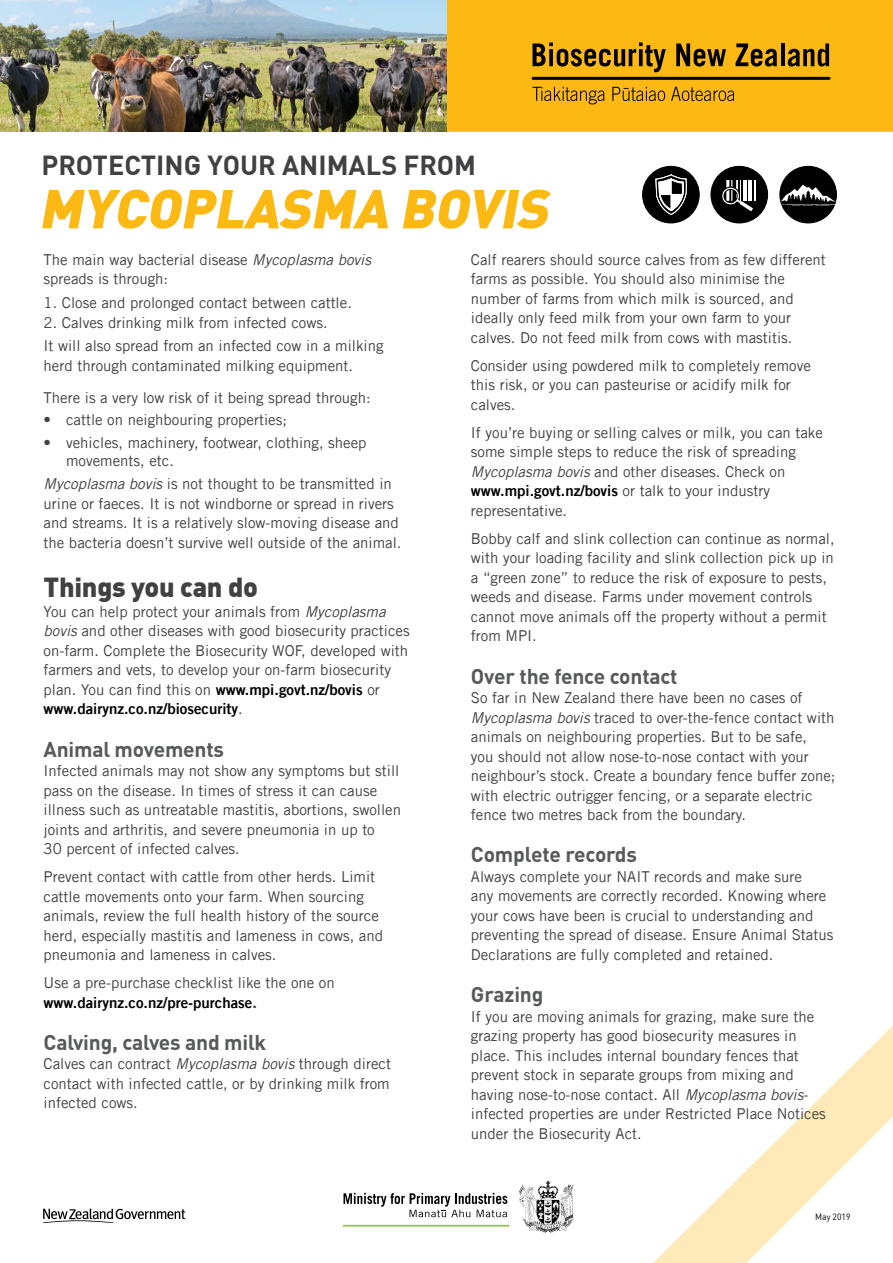
<style>
.page{position:relative;width:893px;height:1263px;background:#fff}
.page>*{position:absolute;margin:0;border:0;box-sizing:border-box;transform-origin:0 0}
.t1{font:italic 900 54px "DIN";color:#fdb913}
.t2{font:700 27px "DIN";color:#414042}
.t3{font:900 27px "DIN";letter-spacing:-.01em;color:#414042}
.t4{font:700 21px "DIN";letter-spacing:-.01em;color:#58595b}
.t5{font:15px/19.5px "Trade Gothic LT Std";color:#414042}
.t6{font:15px "Trade Gothic LT Std Bd 2";color:#000}
.t7{font:9px "DIN";color:#000;scale:.95 1}
.s1{font-style:italic}
.s2{font-family:"Trade Gothic LT Std Bd 2";color:#000}
.s3{font-family:"Trade Gothic LT Std";color:#414042}
.s4{font-family:"Trade Gothic LT Std";font-weight:700;font-size:16.5px;color:#414042}
</style>
<div class="page">
<div style="left:0;top:0;width:893px;height:132px;background:#fdb913"></div>
<svg style="left:653px;top:1026px;width:240px;height:237px"></svg>
<svg style="left:43px;top:1208px;width:142px;height:15px"></svg>
<img style="left:0;top:0;width:446px;height:132px">
<svg style="left:532px;top:43px;width:134px;height:29px"></svg>
<svg style="left:676px;top:43px;width:50px;height:24px"></svg>
<svg style="left:736px;top:43px;width:41px;height:24px"></svg>
<hr style="left:781px;top:43px;width:4px;height:23px;background:#000">
<svg style="left:788px;top:43px;width:41px;height:24px"></svg>
<svg style="left:532px;top:87px;width:72px;height:17px"></svg>
<svg style="left:612px;top:87px;width:53px;height:14px"></svg>
<svg style="left:671px;top:87px;width:63px;height:14px"></svg>
<hr style="left:533px;top:77px;width:296px;height:3px;background:#000">
<div style="left:643px;top:166px;width:56px;height:57px;background:#000;border-radius:50%"></div>
<div style="left:642px;top:166px;width:58px;height:57px;border:1px solid #000;border-radius:50%"></div>
<svg style="left:656px;top:174px;width:31px;height:40px"></svg>
<div style="left:711px;top:166px;width:57px;height:57px;background:#000;border-radius:50%"></div>
<div style="left:710px;top:166px;width:58px;height:57px;border:1px solid #000;border-radius:50%"></div>
<hr style="left:754px;top:180px;width:2px;height:21px;background:#fff">
<svg style="left:722px;top:180px;width:31px;height:31px"></svg>
<div style="left:780px;top:166px;width:56px;height:57px;background:#000;border-radius:50%"></div>
<svg style="left:779px;top:185px;width:58px;height:21px"></svg>
<svg style="left:343px;top:1193px;width:164px;height:24px"></svg>
<hr style="left:343px;top:1225px;width:166px;height:1px;background:#8dc63f">
<svg style="left:519px;top:1181px;width:55px;height:52px"></svg>
<h2 class="t2" style="left:41px;top:148px;width:436px">PROTECTING YOUR ANIMALS FROM</h2>
<h1 class="t1" style="left:38px;top:173px;width:523px">MYCOPLASMA BOVIS</h1>
<p class="t5" style="left:44px;top:250px;width:329px">The main way bacterial disease <span class="s1">Mycoplasma bovis </span>spreads is through:</p>
<p class="t5" style="left:44px;top:293px;width:310px">1. Close and prolonged contact between cattle.</p>
<p class="t5" style="left:44px;top:310px;width:341px;line-height:23.7px">2. Calves drinking milk from infected cows.<br>It will also spread from an infected cow in a milking</p>
<p class="t5" style="left:44px;top:349px;width:329px;line-height:32.2px">herd through contaminated milking equipment.<br>There is a very low risk of it being spread through:</p>
<p class="t5" style="left:44px;top:410px;width:245px">• cattle on neighbouring properties;</p>
<p class="t5" style="left:66px;top:433px;width:302px;line-height:18px;text-indent:-22px">• vehicles, machinery, footwear, clothing, sheep movements, etc.</p>
<p class="t5" style="left:44px;top:474px;width:359px"><span class="s1">Mycoplasma bovis</span> is not thought to be transmitted in urine or faeces. It is not windborne or spread in rivers and streams. It is a relatively slow-moving disease and the bacteria doesn’t survive well outside of the animal.</p>
<h2 class="t3" style="left:44px;top:569px;width:216px">Things you can do</h2>
<p class="t5" style="left:44px;top:602px;width:368px">You can help protect your animals from <span class="s1">Mycoplasma bovis</span> and other diseases with good biosecurity practices on-farm. Complete the Biosecurity WOF, developed with farmers and vets, to develop your on-farm biosecurity plan. You can find this on <span class="s2">www.mpi.govt.nz/bovis</span> or</p>
<p class="t6" style="left:44px;top:700px;width:201px">www.dairynz.co.nz/biosecurity<span class="s3">.</span></p>
<h3 class="t4" style="left:44px;top:735px;width:182px">Animal movements</h3>
<p class="t5" style="left:44px;top:761px;width:359px">Infected animals may not show any symptoms but still pass on the disease. In times of stress it can cause illness such as untreatable mastitis, abortions, swollen joints and arthritis, and severe pneumonia in up to<br>30 percent of infected calves.</p>
<p class="t5" style="left:44px;top:867px;width:341px">Prevent contact with cattle from other herds. Limit cattle movements onto your farm. When sourcing animals, review the full health history of the source herd, especially mastitis and lameness in cows, and pneumonia and lameness in calves.</p>
<p class="t5" style="left:44px;top:973px;width:293px">Use a pre-purchase checklist like the one on</p>
<p class="t6" style="left:44px;top:993px;width:215px">www.dairynz.co.nz/pre-purchase<span class="s4">.</span></p>
<h3 class="t4" style="left:44px;top:1028px;width:224px">Calving, calves and milk</h3>
<p class="t5" style="left:44px;top:1054px;width:349px;text-align:justify">Calves can contract <span class="s1">Mycoplasma bovis</span> through direct contact with infected cattle, or by drinking milk from infected cows.</p>
<p class="t5" style="left:471px;top:250px;width:356px">Calf rearers should source calves from as few different farms as possible. You should also minimise the number of farms from which milk is sourced, and ideally only feed milk from your own farm to your calves. Do not feed milk from cows with mastitis.</p>
<p class="t5" style="left:471px;top:356px;width:341px">Consider using powdered milk to completely remove this risk, or you can pasteurise or acidify milk for calves.</p>
<p class="t5" style="left:471px;top:423px;width:353px">If you’re buying or selling calves or milk, you can take some simple steps to reduce the risk of spreading<br><span class="s1">Mycoplasma bovis</span> and other diseases. Check on</p>
<p class="t6" style="left:471px;top:482px;width:301px">www.mpi.govt.nz/bovis <span class="s3">or talk to your industry</span></p>
<p class="t5" style="left:471px;top:496px;width:365px;line-height:28px">representative.<br>Bobby calf and slink collection can continue as normal,</p>
<p class="t5" style="left:471px;top:548px;width:364px">with your loading facility and slink collection pick up in a “green zone” to reduce the risk of exposure to pests, weeds and disease. Farms under movement controls cannot move animals off the property without a permit from MPI.</p>
<h3 class="t4" style="left:471px;top:662px;width:208px">Over the fence contact</h3>
<p class="t5" style="left:471px;top:688px;width:366px">So far in New Zealand there have been no cases of <span class="s1">Mycoplasma bovis</span> traced to over-the-fence contact with animals on neighbouring properties. But to be safe,<br>you should not allow nose-to-nose contact with your neighbour’s stock. Create a boundary fence buffer zone; with electric outrigger fencing, or a separate electric fence two metres back from the boundary.</p>
<h3 class="t4" style="left:471px;top:841px;width:168px">Complete records</h3>
<p class="t5" style="left:471px;top:867px;width:364px">Always complete your NAIT records and make sure<br>any movements are correctly recorded. Knowing where your cows have been is crucial to understanding and preventing the spread of disease. Ensure Animal Status Declarations are fully completed and retained.</p>
<h3 class="t4" style="left:471px;top:981px;width:74px">Grazing</h3>
<p class="t5" style="left:471px;top:1006px;width:356px">If you are moving animals for grazing, make sure the grazing property has good biosecurity measures in place. This includes internal boundary fences that prevent stock in separate groups from mixing and having nose-to-nose contact. All <span class="s1">Mycoplasma bovis&shy;</span>infected properties are under Restricted Place Notices under the Biosecurity Act.</p>
<p class="t7" style="left:815px;top:1211px;width:39px">May 2019</p>
</div>
